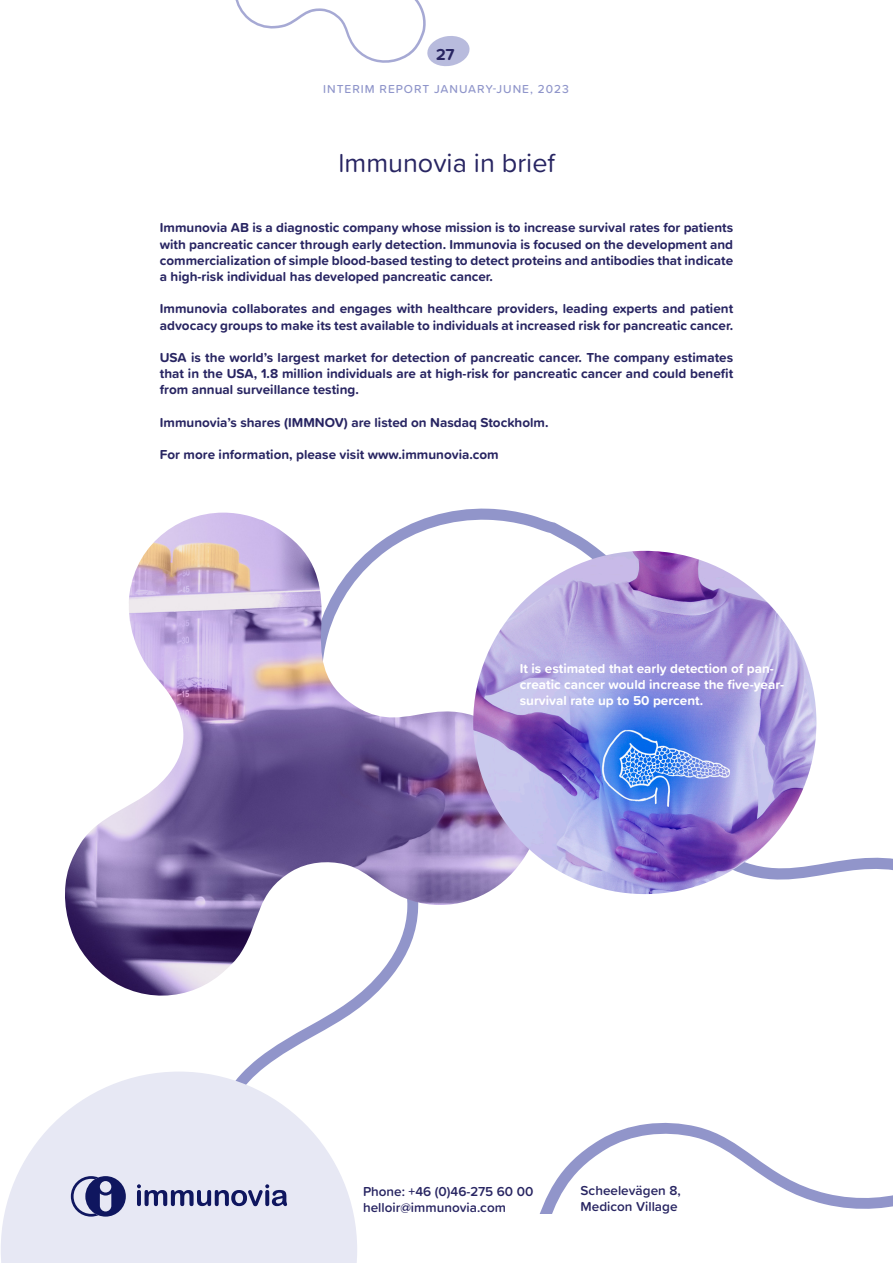
<style>
.page{position:relative;width:893px;height:1263px;background:#fff}
.page>*{position:absolute;margin:0;border:0;box-sizing:border-box;transform-origin:0 0}
.t1{font:27px "Proxima Soft";color:#282562}
.t2{font:700 16.5px "Proxima Soft";color:#282562}
.t3{font:700 13.5px/16.2px "Proxima Soft";color:#282562;text-align:justify}
.t4{font:700 13.5px/16.2px "Proxima Soft";color:#fff}
.t5{font:600 13.5px "Proxima Soft";color:#282562}
.t6{font:500 12px "Proxima Soft";letter-spacing:.08em;color:#8f95ca}
</style>
<div class="page">
<svg style="left:235px;top:0;width:235px;height:66px"></svg>
<svg style="left:217px;top:508px;width:676px;height:706px"></svg>
<img style="left:65px;top:513px;width:476px;height:484px">
<img style="left:473px;top:551px;width:343px;height:343px;border-radius:172px">
<svg style="left:1px;top:1071px;width:356px;height:192px;fill:#e7e8f4"></svg>
<svg style="left:137px;top:1184px;width:150px;height:22px;background:#9598bb"></svg>
<svg style="left:71px;top:1176px;width:55px;height:40px;background:#7276a3"></svg>
<p class="t2" style="left:436px;top:42px;width:20px">27</p>
<p class="t6" style="left:323px;top:80px;width:247px">INTERIM REPORT JANUARY-JUNE, 2023</p>
<p class="t1" style="left:338px;top:143px;width:218px">lmmunovia in brief</p>
<p class="t3" style="left:160px;top:219px;width:575px">Immunovia AB is a diagnostic company whose mission is to increase survival rates for patients with pancreatic cancer through early detection. Immunovia is focused on the development and commercialization of simple blood-based testing to detect proteins and antibodies that indicate a high-risk individual has developed pancreatic cancer.</p>
<p class="t3" style="left:160px;top:300px;width:575px">Immunovia collaborates and engages with healthcare providers, leading experts and patient advocacy groups to make its test available to individuals at increased risk for pancreatic cancer.</p>
<p class="t3" style="left:160px;top:349px;width:575px">USA is the world’s largest market for detection of pancreatic cancer. The company estimates that in the USA, 1.8 million individuals are at high-risk for pancreatic cancer and could benefit from annual surveillance testing.</p>
<p class="t3" style="left:160px;top:414px;width:390px">Immunovia’s shares (IMMNOV) are listed on Nasdaq Stockholm.</p>
<p class="t3" style="left:160px;top:446px;width:340px">For more information, please visit www.immunovia.com</p>
<p class="t4" style="left:520px;top:660px;width:266px">It is estimated that early detection of pan&shy;creatic cancer would increase the five-year&shy;survival rate up to 50 percent.</p>
<p class="t5" style="left:363px;top:1181px;width:172px">Phone: +46 (0)46-275 60 00</p>
<p class="t5" style="left:363px;top:1197px;width:144px">helloir@immunovia.com</p>
<p class="t5" style="left:581px;top:1180px;width:102px">Scheelevägen 8,</p>
<p class="t5" style="left:581px;top:1196px;width:98px">Medicon Village</p>
</div>
